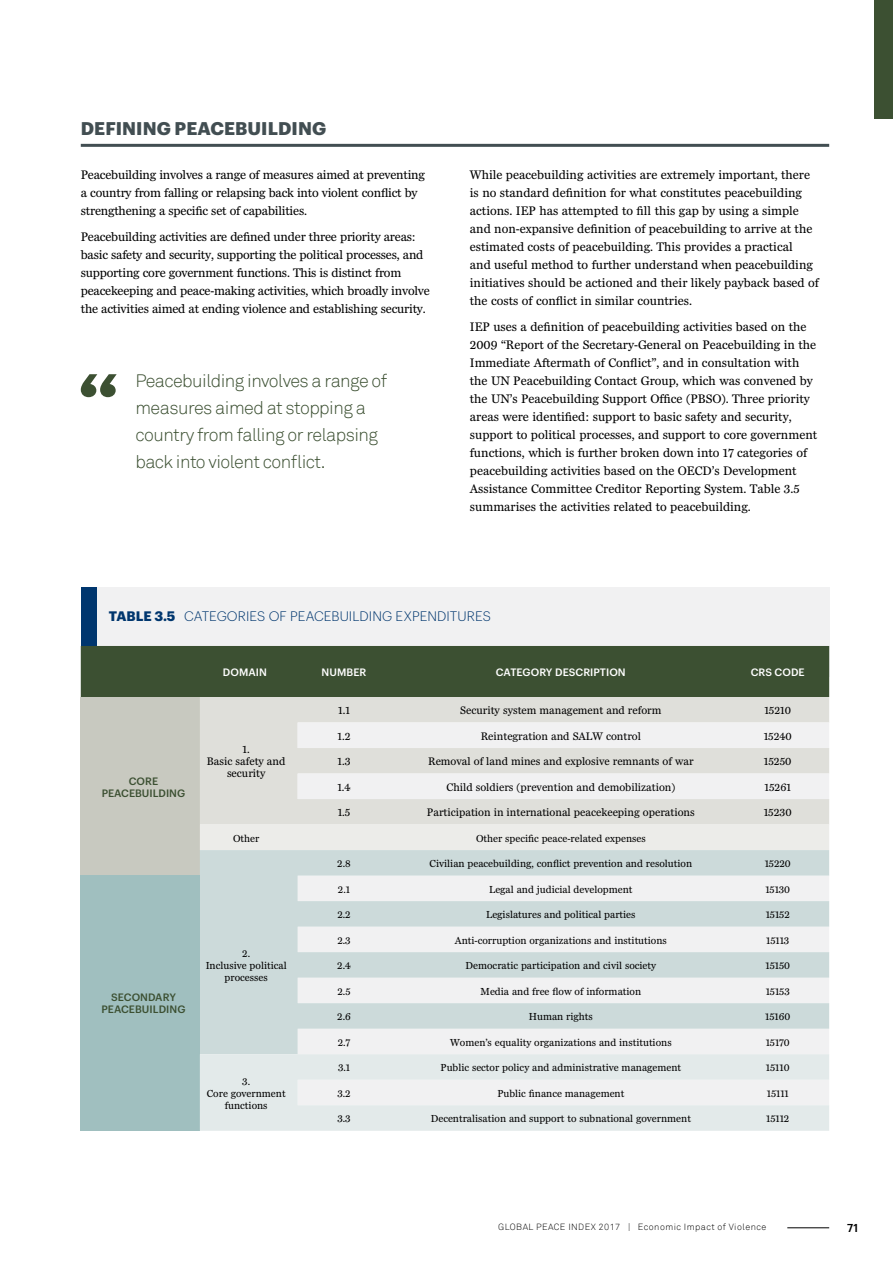
<style>
.page{position:relative;width:893px;height:1263px;background:#fff}
.page>*{position:absolute;margin:0;border:0;box-sizing:border-box;transform-origin:0 0}
.t1{font:300 18px/27px "Akkurat";letter-spacing:-.03em;color:#3c5032}
.t2{font:700 18px "Graphik";letter-spacing:.005em;color:#424e52}
.t3{font:300 13.5px "Graphik";letter-spacing:.005em;color:#00366e}
.t4{font:12.75px/18px "Miller Daily Two";color:#000}
.t5{font:11.25px/12px "Miller Daily Two";color:#000;text-align:center}
.t6{font:500 11.25px "Graphik";color:#000}
.t7{font:10.5px/12px "Miller Daily Two";color:#000;text-align:center}
.t8{font:500 10.5px/12px "Graphik";color:#3c5032;text-align:center}
.t9{font:500 10.5px "Graphik";letter-spacing:.005em;color:#fff}
.t10{font:300 9px "Akkurat";letter-spacing:.05em;color:#000}
.s1{font-weight:700}
</style>
<div class="page">
<div style="left:874px;top:0;width:19px;height:119px;background:#3c5032"></div>
<hr style="left:81px;top:144px;width:748px;height:3px;background:#424e52">
<svg style="left:81px;top:374px;width:36px;height:23px"></svg>
<div style="left:81px;top:587px;width:748px;height:89px;background:#f1f1f2"></div>
<div style="left:81px;top:587px;width:16px;height:106px;background:#00366e"></div>
<div style="left:81px;top:646px;width:748px;height:51px;background:#3c5032"></div>
<div style="left:81px;top:697px;width:119px;height:178px;background:#c8c9c0"></div>
<div style="left:200px;top:697px;width:629px;height:127px;background:#dfdfda"></div>
<svg style="left:298px;top:722px;width:531px;height:102px;fill:#efefee"></svg>
<div style="left:200px;top:824px;width:629px;height:26px;background:#ecece9"></div>
<svg style="left:200px;top:850px;width:629px;height:204px;fill:#ccdada"></svg>
<div style="left:81px;top:875px;width:119px;height:256px;background:#a0bfbf"></div>
<svg style="left:200px;top:1054px;width:629px;height:77px;fill:#e3eaea"></svg>
<hr style="left:787px;top:1227px;width:42px;height:1px;background:#000">
<h1 class="t2" style="left:81px;top:115px;width:247px">DEFINING PEACEBUILDING</h1>
<p class="t4" style="left:81px;top:165px;width:346px">Peacebuilding involves a range of measures aimed at preventing a country from falling or relapsing back into violent conflict by strengthening a specific set of capabilities.</p>
<p class="t4" style="left:81px;top:228px;width:351px">Peacebuilding activities are defined under three priority areas: basic safety and security, supporting the political processes, and supporting core government functions. This is distinct from peacekeeping and peace-making activities, which broadly involve the activities aimed at ending violence and establishing security.</p>
<h1 class="t1" style="left:135px;top:368px;width:253px">Peacebuilding involves a range of measures aimed at stopping a country from falling or relapsing back into violent conflict.</h1>
<p class="t4" style="left:470px;top:165px;width:351px">While peacebuilding activities are extremely important, there is no standard definition for what constitutes peacebuilding actions. IEP has attempted to fill this gap by using a simple and non-expansive definition of peacebuilding to arrive at the estimated costs of peacebuilding. This provides a practical<br>and useful method to further understand when peacebuilding initiatives should be actioned and their likely payback based of the costs of conflict in similar countries.</p>
<p class="t4" style="left:470px;top:318px;width:349px">IEP uses a definition of peacebuilding activities based on the 2009 “Report of the Secretary-General on Peacebuilding in the Immediate Aftermath of Conflict”, and in consultation with the UN Peacebuilding Contact Group, which was convened by the UN’s Peacebuilding Support Office (PBSO). Three priority areas were identified: support to basic safety and security, support to political processes, and support to core government functions, which is further broken down into 17 categories of peacebuilding activities based on the OECD’s Development Assistance Committee Creditor Reporting System. Table 3.5 summarises the activities related to peacebuilding.</p>
<p class="t3" style="left:109px;top:606px;width:383px"><span class="s1">TABLE 3.5</span> CATEGORIES OF PEACEBUILDING EXPENDITURES</p>
<p class="t8" style="left:102px;top:774px;width:85px">CORE<br>PEACEBUILDING</p>
<p class="t8" style="left:102px;top:991px;width:85px">SECONDARY<br>PEACEBUILDING</p>
<p class="t9" style="left:223px;top:664px;width:46px">DOMAIN</p>
<p class="t9" style="left:322px;top:664px;width:46px">NUMBER</p>
<p class="t9" style="left:496px;top:664px;width:131px">CATEGORY DESCRIPTION</p>
<p class="t9" style="left:751px;top:664px;width:55px">CRS CODE</p>
<p class="t5" style="left:207px;top:743px;width:80px">1.<br>Basic safety and security</p>
<p class="t5" style="left:338px;top:704px;width:13px">1.1</p>
<p class="t5" style="left:460px;top:704px;width:203px">Security system management and reform</p>
<p class="t5" style="left:764px;top:704px;width:28px">15210</p>
<p class="t5" style="left:338px;top:730px;width:14px">1.2</p>
<p class="t5" style="left:481px;top:730px;width:162px">Reintegration and SALW control</p>
<p class="t5" style="left:764px;top:730px;width:30px">15240</p>
<p class="t5" style="left:338px;top:755px;width:14px">1.3</p>
<p class="t5" style="left:428px;top:755px;width:267px">Removal of land mines and explosive remnants of war</p>
<p class="t5" style="left:764px;top:755px;width:29px">15250</p>
<p class="t5" style="left:337px;top:781px;width:15px">1.4</p>
<p class="t5" style="left:446px;top:781px;width:230px">Child soldiers (prevention and demobilization)</p>
<p class="t5" style="left:765px;top:781px;width:28px">15261</p>
<p class="t5" style="left:338px;top:806px;width:14px">1.5</p>
<p class="t5" style="left:427px;top:806px;width:269px">Participation in international peacekeeping operations</p>
<p class="t5" style="left:764px;top:806px;width:29px">15230</p>
<p class="t7" style="left:233px;top:832px;width:28px">Other</p>
<p class="t7" style="left:476px;top:832px;width:171px">Other specific peace-related expenses</p>
<p class="t7" style="left:337px;top:857px;width:15px">2.8</p>
<p class="t7" style="left:430px;top:857px;width:264px">Civilian peacebuilding, conflict prevention and resolution</p>
<p class="t7" style="left:765px;top:857px;width:28px">15220</p>
<p class="t7" style="left:206px;top:947px;width:83px">2.<br>Inclusive political processes</p>
<p class="t7" style="left:207px;top:1075px;width:80px">3.<br>Core government functions</p>
<p class="t7" style="left:338px;top:883px;width:14px">2.1</p>
<p class="t7" style="left:489px;top:883px;width:145px">Legal and judicial development</p>
<p class="t7" style="left:765px;top:883px;width:26px">15130</p>
<p class="t7" style="left:337px;top:908px;width:15px">2.2</p>
<p class="t7" style="left:486px;top:908px;width:151px">Legislatures and political parties</p>
<p class="t7" style="left:766px;top:908px;width:26px">15152</p>
<p class="t7" style="left:337px;top:934px;width:15px">2.3</p>
<p class="t7" style="left:455px;top:934px;width:214px">Anti-corruption organizations and institutions</p>
<p class="t7" style="left:766px;top:934px;width:25px">15113</p>
<p class="t7" style="left:337px;top:959px;width:15px">2.4</p>
<p class="t7" style="left:466px;top:959px;width:192px">Democratic participation and civil society</p>
<p class="t7" style="left:765px;top:959px;width:26px">15150</p>
<p class="t7" style="left:338px;top:985px;width:14px">2.5</p>
<p class="t7" style="left:481px;top:985px;width:162px">Media and free flow of information</p>
<p class="t7" style="left:766px;top:985px;width:26px">15153</p>
<p class="t7" style="left:337px;top:1010px;width:15px">2.6</p>
<p class="t7" style="left:529px;top:1010px;width:66px">Human rights</p>
<p class="t7" style="left:765px;top:1010px;width:27px">15160</p>
<p class="t7" style="left:338px;top:1036px;width:14px">2.7</p>
<p class="t7" style="left:450px;top:1036px;width:223px">Women’s equality organizations and institutions</p>
<p class="t7" style="left:766px;top:1036px;width:26px">15170</p>
<p class="t7" style="left:338px;top:1061px;width:14px">3.1</p>
<p class="t7" style="left:441px;top:1061px;width:242px">Public sector policy and administrative management</p>
<p class="t7" style="left:766px;top:1061px;width:25px">15110</p>
<p class="t7" style="left:337px;top:1087px;width:15px">3.2</p>
<p class="t7" style="left:497px;top:1087px;width:128px">Public finance management</p>
<p class="t7" style="left:767px;top:1087px;width:23px">15111</p>
<p class="t7" style="left:337px;top:1113px;width:15px">3.3</p>
<p class="t7" style="left:431px;top:1113px;width:262px">Decentralisation and support to subnational government</p>
<p class="t7" style="left:766px;top:1113px;width:25px">15112</p>
<p class="t10" style="left:498px;top:1222px;width:269px">GLOBAL PEACE INDEX 2017 | Economic Impact of Violence</p>
<p class="t6" style="left:847px;top:1220px;width:13px">71</p>
</div>
